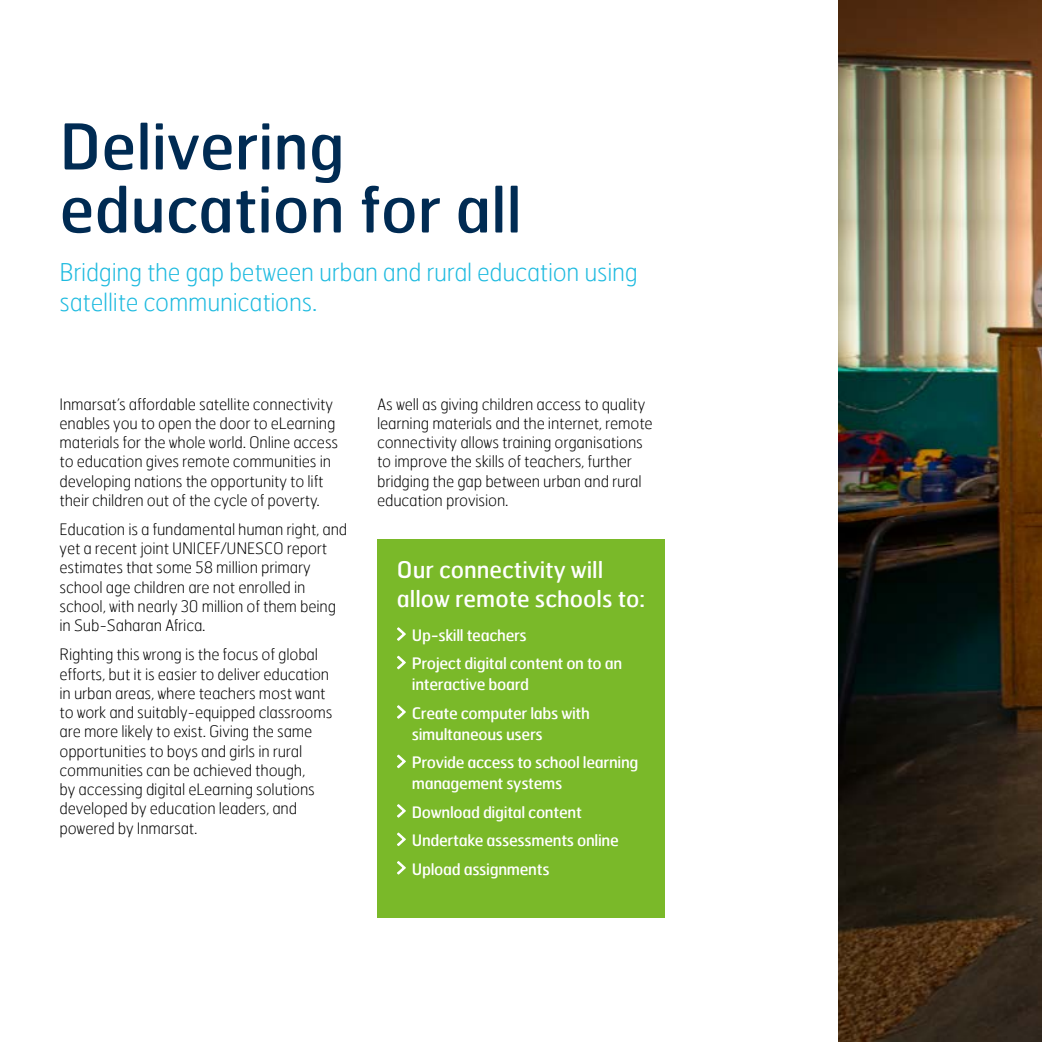
<style>
.page{position:relative;width:1042px;height:1042px;background:#fff}
.page>*{position:absolute;margin:0;border:0;box-sizing:border-box;transform-origin:0 0}
.t1{font:63px/63px "Hermes";color:#002b53}
.t2{font:100 24.5px/29.8px "Hermes";letter-spacing:-.01em;color:#1dbadf}
.t3{font:22.75px/29.8px "Hermes";color:#fff}
.t4{font:100 15.75px/19.2px "Hermes";letter-spacing:-.01em;color:#000}
.t5{font:15.75px/28.5px "Hermes";letter-spacing:-.02em;color:#fff}
</style>
<div class="page">
<img style="left:838px;top:0;width:204px;height:1042px">
<div style="left:377px;top:539px;width:288px;height:379px;background:#7ab929"></div>
<svg style="left:397px;top:627px;width:9px;height:14px"></svg>
<svg style="left:397px;top:656px;width:9px;height:13px"></svg>
<svg style="left:397px;top:705px;width:9px;height:14px"></svg>
<svg style="left:397px;top:754px;width:9px;height:14px"></svg>
<svg style="left:397px;top:804px;width:9px;height:14px"></svg>
<svg style="left:397px;top:832px;width:9px;height:14px"></svg>
<svg style="left:397px;top:861px;width:9px;height:13px"></svg>
<h1 class="t1" style="left:60px;top:113px;width:464px">Delivering education for all</h1>
<h2 class="t2" style="left:60px;top:257px;width:580px">Bridging the gap between urban and rural education using satellite communications.</h2>
<p class="t4" style="left:60px;top:394px;width:280px">Inmarsat’s affordable satellite connectivity enables you to open the door to eLearning materials for the whole world. Online access to education gives remote communities in developing nations the opportunity to lift their children out of the cycle of poverty.</p>
<p class="t4" style="left:60px;top:519px;width:289px">Education is a fundamental human right, and yet a recent joint UNICEF/UNESCO report estimates that some 58 million primary school age children are not enrolled in school, with nearly 30 million of them being in Sub-Saharan Africa.</p>
<p class="t4" style="left:60px;top:645px;width:274px">Righting this wrong is the focus of global efforts, but it is easier to deliver education in urban areas, where teachers most want to work and suitably-equipped classrooms are more likely to exist. Giving the same opportunities to boys and girls in rural communities can be achieved though,<br>by accessing digital eLearning solutions developed by education leaders, and powered by Inmarsat.</p>
<p class="t4" style="left:377px;top:394px;width:277px">As well as giving children access to quality learning materials and the internet, remote connectivity allows training organisations to improve the skills of teachers, further bridging the gap between urban and rural education provision.</p>
<h3 class="t3" style="left:397px;top:554px;width:250px">Our connectivity will allow remote schools to:</h3>
<p class="t5" style="left:412px;top:620px;width:212px">Up-skill teachers<br>Project digital content on to an</p>
<p class="t5" style="left:412px;top:670px;width:180px">interactive board<br>Create computer labs with</p>
<p class="t5" style="left:412px;top:719px;width:228px">simultaneous users<br>Provide access to school learning</p>
<p class="t5" style="left:412px;top:768px;width:208px">management systems<br>Download digital content<br>Undertake assessments online<br>Upload assignments</p>
</div>
